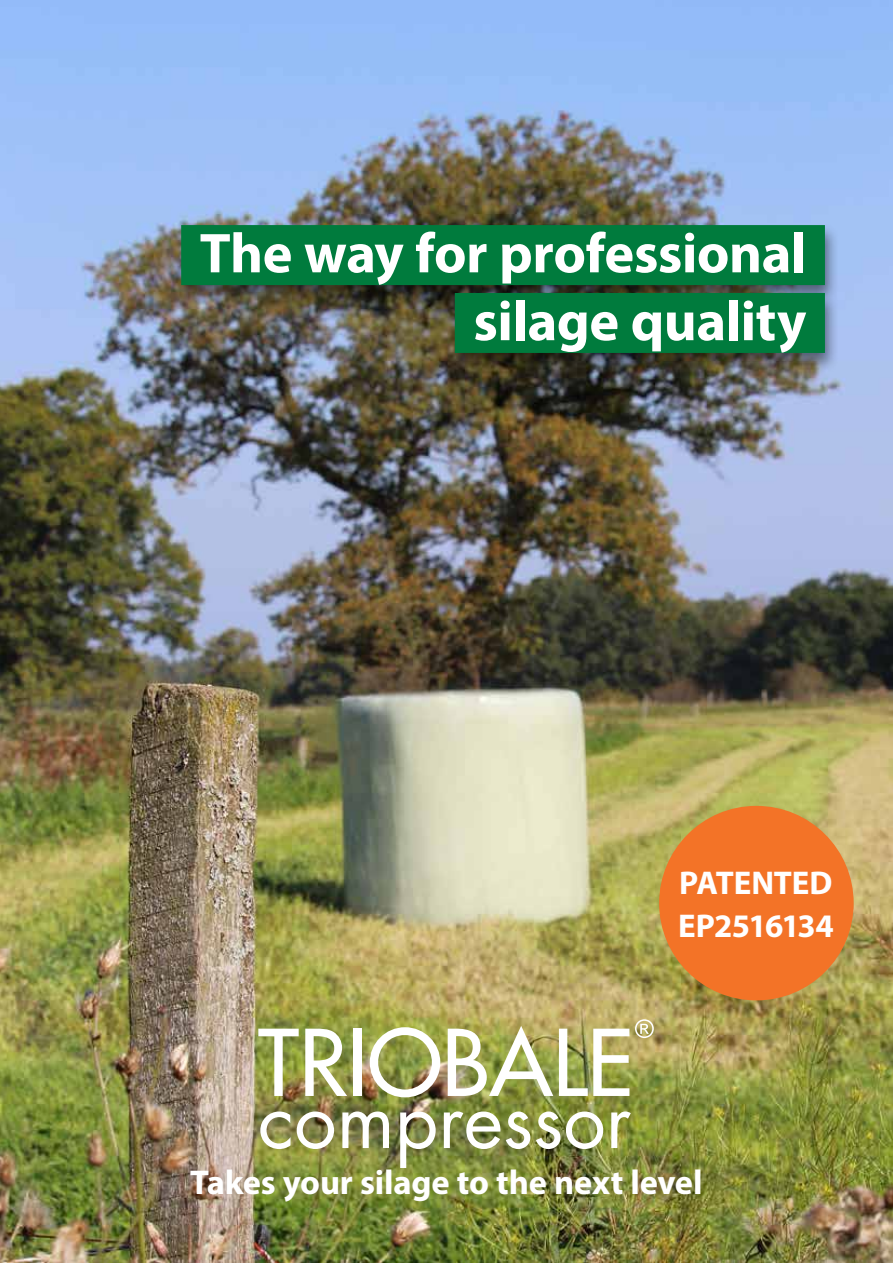
<style>
.page{position:relative;width:893px;height:1263px;background:#fff}
.page>*{position:absolute;margin:0;border:0;box-sizing:border-box;transform-origin:0 0}
.t1{font:700 56.55px/67.8px "Myriad Pro";letter-spacing:-.01em;color:#fff;text-align:right}
.t2{font:700 34.5px "Myriad Pro";letter-spacing:-.005em;color:#fff}
.t3{font:700 33px/43.5px "Myriad Pro";letter-spacing:-.015em;color:#fff}
</style>
<div class="page">
<img style="left:0;top:0;width:893px;height:1263px">
<div style="left:172px;top:222px;width:668px;height:152px;background:#000;opacity:.5"></div>
<div style="left:181px;top:225px;width:644px;height:60px;background:#007b3d"></div>
<div style="left:455px;top:293px;width:370px;height:60px;background:#007b3d"></div>
<svg style="left:258px;top:1029px;width:41px;height:67px"></svg>
<svg style="left:305px;top:1029px;width:42px;height:67px"></svg>
<div style="left:353px;top:1029px;width:9px;height:67px;background:#fff"></div>
<img style="left:370px;top:1027px;width:70px;height:70px">
<img style="left:448px;top:1026px;width:105px;height:70px">
<svg style="left:559px;top:1029px;width:70px;height:67px"></svg>
<svg style="left:260px;top:1111px;width:31px;height:38px"></svg>
<svg style="left:297px;top:1111px;width:37px;height:38px"></svg>
<svg style="left:342px;top:1111px;width:47px;height:37px"></svg>
<svg style="left:400px;top:1111px;width:36px;height:57px"></svg>
<svg style="left:444px;top:1111px;width:86px;height:38px"></svg>
<svg style="left:536px;top:1111px;width:24px;height:38px"></svg>
<svg style="left:566px;top:1111px;width:37px;height:38px"></svg>
<svg style="left:611px;top:1111px;width:20px;height:37px"></svg>
<svg style="left:635px;top:1019px;width:19px;height:19px"></svg>
<div style="left:659px;top:806px;width:195px;height:194px;background:#f37327;border-radius:50%"></div>
<p class="t1" style="left:200px;top:218px;width:608px">The way for professional silage quality</p>
<p class="t3" style="left:678px;top:860px;width:157px">PATENTED<br>EP2516134</p>
<p class="t2" style="left:190px;top:1160px;width:514px">Takes your silage to the next level</p>
</div>
